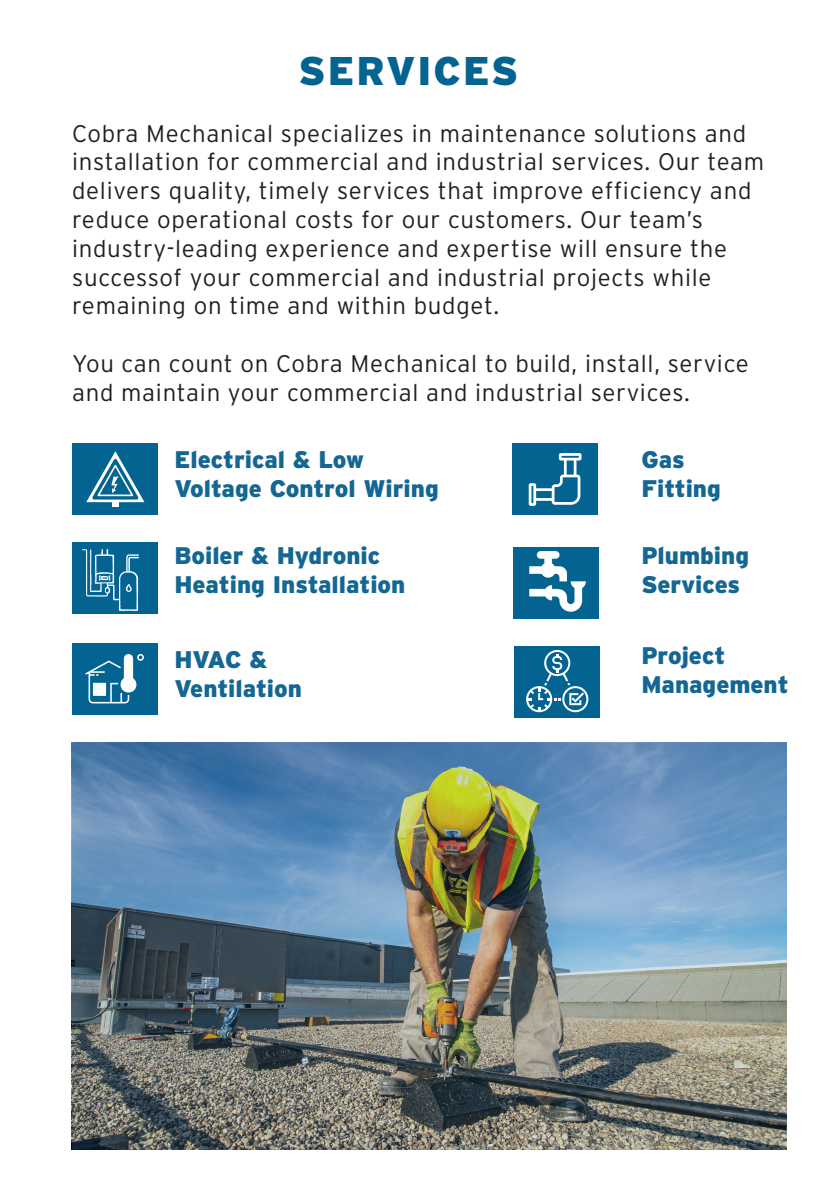
<style>
.page{position:relative;width:840px;height:1191px;background:#fff}
.page>*{position:absolute;margin:0;border:0;box-sizing:border-box;transform-origin:0 0}
.t1{font:900 40px "Interstate";letter-spacing:.05em;color:#036391}
.t2{font:300 24px "Interstate";letter-spacing:.03em;color:#231f20}
.t3{font:900 24px "Interstate";color:#146693}
</style>
<div class="page">
<div style="left:72px;top:443px;width:85px;height:72px;background:#036391"></div>
<svg style="left:86px;top:451px;width:58px;height:56px"></svg>
<div style="left:72px;top:542px;width:85px;height:72px;background:#036391"></div>
<img style="left:83px;top:549px;width:55px;height:61px">
<div style="left:72px;top:643px;width:85px;height:71px;background:#036391"></div>
<svg style="left:85px;top:654px;width:59px;height:49px"></svg>
<div style="left:514px;top:646px;width:85px;height:71px;background:#036391"></div>
<svg style="left:526px;top:650px;width:62px;height:62px"></svg>
<div style="left:513px;top:546px;width:85px;height:72px;background:#036391"></div>
<img style="left:529px;top:552px;width:56px;height:59px">
<div style="left:512px;top:443px;width:85px;height:72px;background:#036391"></div>
<svg style="left:528px;top:453px;width:53px;height:53px"></svg>
<img style="left:72px;top:743px;width:713px;height:406px">
<p class="t1" style="left:298px;top:48px;width:221px">SERVICES</p>
<p class="t2" style="left:72px;top:120px;width:675px">Cobra Mechanical specializes in maintenance solutions and</p>
<p class="t2" style="left:72px;top:148px;width:693px">installation for commercial and industrial services. Our team</p>
<p class="t2" style="left:72px;top:177px;width:680px">delivers quality, timely services that improve efficiency and</p>
<p class="t2" style="left:72px;top:206px;width:632px">reduce operational costs for our customers. Our team’s</p>
<p class="t2" style="left:72px;top:235px;width:656px">industry-leading experience and expertise will ensure the</p>
<p class="t2" style="left:72px;top:264px;width:640px">successof your commercial and industrial projects while</p>
<p class="t2" style="left:72px;top:292px;width:428px">remaining on time and within budget.</p>
<p class="t2" style="left:72px;top:350px;width:678px">You can count on Cobra Mechanical to build, install, service</p>
<p class="t2" style="left:72px;top:379px;width:619px">and maintain your commercial and industrial services.</p>
<p class="t3" style="left:174px;top:446px;width:191px">Electrical &amp; Low</p>
<p class="t3" style="left:174px;top:475px;width:265px">Voltage Control Wiring</p>
<p class="t3" style="left:174px;top:541px;width:207px">Boiler &amp; Hydronic</p>
<p class="t3" style="left:174px;top:570px;width:232px">Heating Installation</p>
<p class="t3" style="left:174px;top:646px;width:94px">HVAC &amp;</p>
<p class="t3" style="left:174px;top:674px;width:129px">Ventilation</p>
<p class="t3" style="left:641px;top:446px;width:45px">Gas</p>
<p class="t3" style="left:641px;top:475px;width:81px">Fitting</p>
<p class="t3" style="left:641px;top:541px;width:109px">Plumbing</p>
<p class="t3" style="left:641px;top:570px;width:100px">Services</p>
<p class="t3" style="left:641px;top:642px;width:85px">Project</p>
<p class="t3" style="left:641px;top:670px;width:148px">Management</p>
</div>
